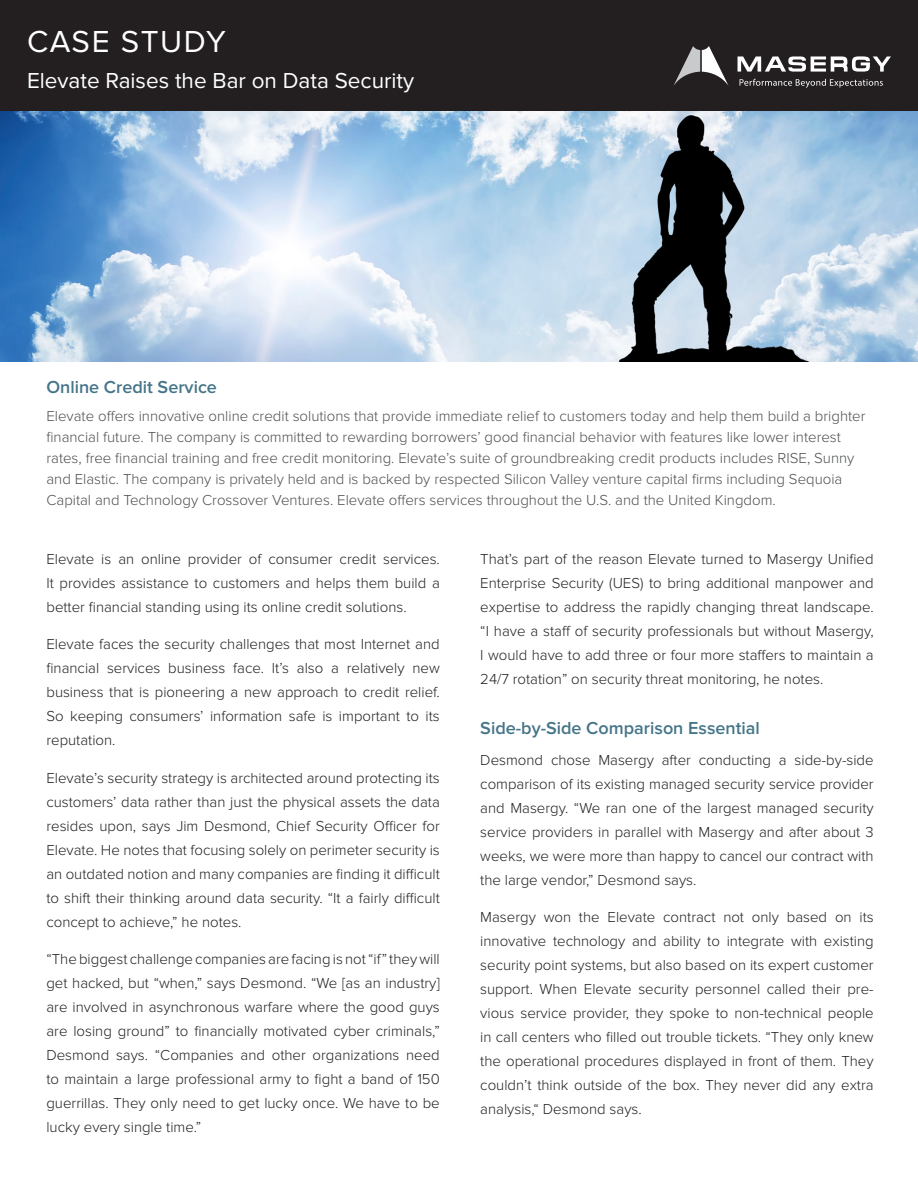
<style>
.page{position:relative;width:918px;height:1188px;background:#fff}
.page>*{position:absolute;margin:0;border:0;box-sizing:border-box;transform-origin:0 0}
.t1{font:31.5px "Proxima Nova";letter-spacing:.045em;color:#fff}
.t2{font:22.5px "Proxima Nova";color:#fff}
.t3{font:600 18px "Proxima Nova";color:#457588}
.body{font:300 15px/24px "Proxima Nova";color:#231f20;text-align:justify}
.t4{font:300 15px/21px "Proxima Nova";color:#4e4f50}
</style>
<div class="page">
<img style="left:0;top:110px;width:918px;height:251px">
<div style="left:0;top:0;width:918px;height:110px;background:#231f20"></div>
<svg style="left:740px;top:79px;width:143px;height:9px"></svg>
<svg style="left:673px;top:46px;width:56px;height:40px"></svg>
<svg style="left:738px;top:56px;width:153px;height:16px"></svg>
<p class="t1" style="left:27px;top:23px;width:200px">CASE STUDY</p>
<p class="t2" style="left:27px;top:67px;width:389px">Elevate Raises the Bar on Data Security</p>
<p class="t3" style="left:46px;top:377px;width:172px">Online Credit Service</p>
<p class="t4" style="left:46px;top:406px;width:821px">Elevate offers innovative online credit solutions that provide immediate relief to customers today and help them build a brighter financial future. The company is committed to rewarding borrowers’ good financial behavior with features like lower interest rates, free financial training and free credit monitoring. Elevate’s suite of groundbreaking credit products includes RISE, Sunny and Elastic. The company is privately held and is backed by respected Silicon Valley venture capital firms including Sequoia Capital and Technology Crossover Ventures. Elevate offers services throughout the U.S. and the United Kingdom.</p>
<p class="body" style="left:46px;top:547px;width:395px">Elevate is an online provider of consumer credit services.<br>It provides assistance to customers and helps them build a better financial standing using its online credit solutions.</p>
<p class="body" style="left:46px;top:633px;width:395px">Elevate faces the security challenges that most Internet and financial services business face. It’s also a relatively new business that is pioneering a new approach to credit relief.<br>So keeping consumers’ information safe is important to its reputation.</p>
<p class="body" style="left:46px;top:766px;width:395px">Elevate’s security strategy is architected around protecting its customers’ data rather than just the physical assets the data resides upon, says Jim Desmond, Chief Security Officer for Elevate. He notes that focusing solely on perimeter security is an outdated notion and many companies are finding it difficult to shift their thinking around data security. “It a fairly difficult concept to achieve,” he notes.</p>
<p class="body" style="left:46px;top:948px;width:395px">“The biggest challenge companies are facing is not “if” they will get hacked, but “when,” says Desmond. “We [as an industry] are involved in asynchronous warfare where the good guys are losing ground” to financially motivated cyber criminals,” Desmond says. “Companies and other organizations need to maintain a large professional army to fight a band of 150 guerrillas. They only need to get lucky once. We have to be lucky every single time.”</p>
<p class="body" style="left:480px;top:547px;width:395px">That’s part of the reason Elevate turned to Masergy Unified Enterprise Security (UES) to bring additional manpower and expertise to address the rapidly changing threat landscape. “I have a staff of security professionals but without Masergy, I would have to add three or four more staffers to maintain a 24/7 rotation” on security threat monitoring, he notes.</p>
<p class="t3" style="left:480px;top:718px;width:281px">Side-by-Side Comparison Essential</p>
<p class="body" style="left:480px;top:748px;width:395px">Desmond chose Masergy after conducting a side-by-side comparison of its existing managed security service provider and Masergy. “We ran one of the largest managed security service providers in parallel with Masergy and after about 3 weeks, we were more than happy to cancel our contract with the large vendor,” Desmond says.</p>
<p class="body" style="left:480px;top:905px;width:395px">Masergy won the Elevate contract not only based on its innovative technology and ability to integrate with existing security point systems, but also based on its expert customer support. When Elevate security personnel called their pre&shy;vious service provider, they spoke to non-technical people in call centers who filled out trouble tickets. “They only knew the operational procedures displayed in front of them. They couldn’t think outside of the box. They never did any extra analysis,“ Desmond says.</p>
</div>
